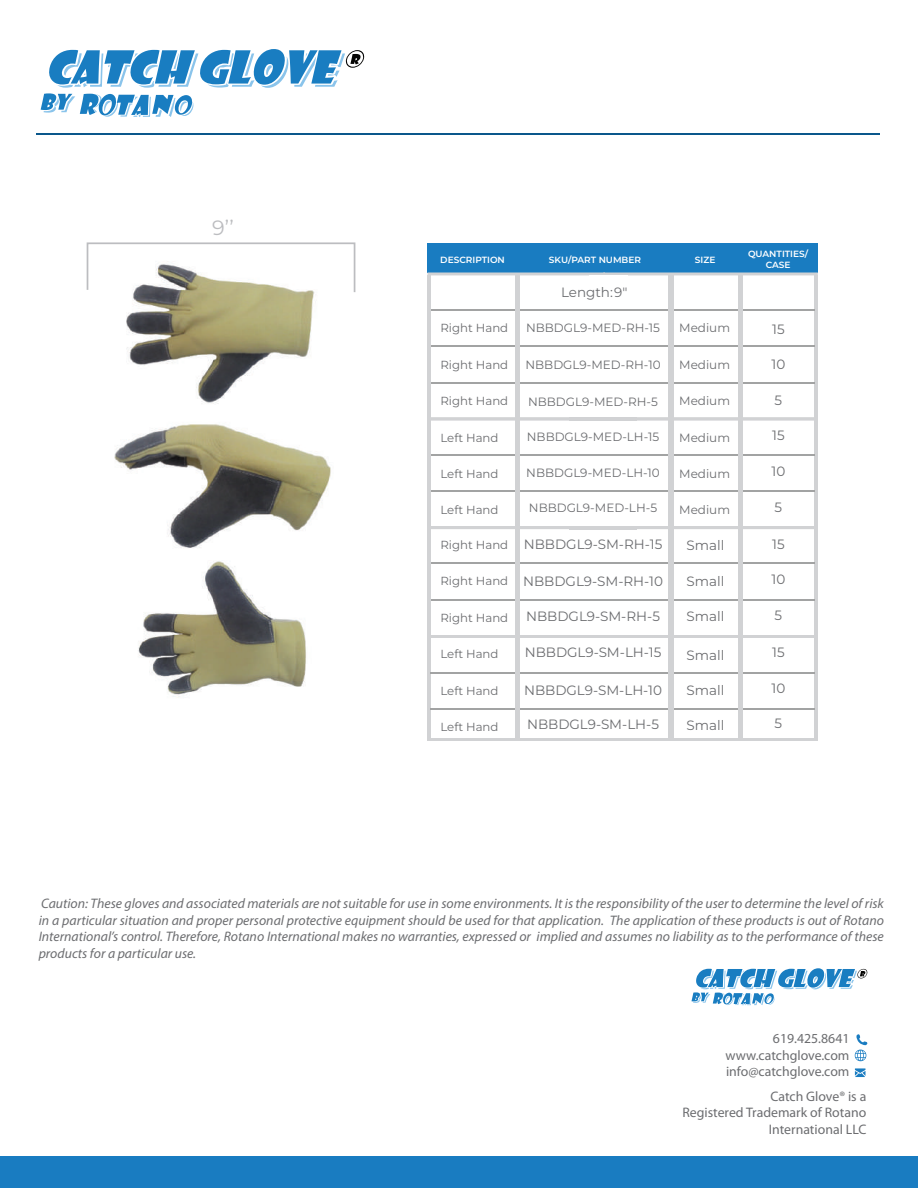
<style>
.page{position:relative;width:918px;height:1188px;background:#fff}
.page>*{position:absolute;margin:0;border:0;box-sizing:border-box;transform-origin:0 0}
.t1{font:20.7px "Montserrat";color:#bcbdc0}
.t2{font:italic 13.8px/16.5px "Myriad Pro";color:#6c6d70;text-align:justify}
.t3{font:13.8px/16.5px "Myriad Pro";color:#6c6d70;text-align:right}
.t4{font:13.5px "Montserrat";color:#6c6d70}
.t5{font:12px "Montserrat";color:#6c6d70}
.t6{font:11.7px "Montserrat";color:#6c6d70}
.t7{font:600 9px/10.8px "Montserrat";color:#fff;text-align:center}
</style>
<div class="page">
<hr style="left:37px;top:133px;width:843px;height:2px;background:#0a578b">
<svg style="left:41px;top:49px;width:323px;height:68px"></svg>
<div style="left:0;top:1157px;width:918px;height:31px;background:#197cc1"></div>
<svg style="left:855px;top:1034px;width:12px;height:27px"></svg>
<svg style="left:855px;top:1068px;width:10px;height:9px"></svg>
<svg style="left:691px;top:968px;width:177px;height:37px"></svg>
<div style="left:427px;top:243px;width:391px;height:30px;background:#197cc1"></div>
<hr style="left:427px;top:738px;width:391px;height:3px;background:#d1d2d4">
<svg style="left:427px;top:273px;width:391px;height:324px"></svg>
<hr style="left:430px;top:308px;width:172px;height:2px;background:#fff">
<hr style="left:430px;top:311px;width:172px;height:2px;background:#fff">
<hr style="left:565px;top:308px;width:250px;height:2px;background:#fff">
<hr style="left:565px;top:311px;width:250px;height:2px;background:#fff">
<hr style="left:605px;top:344px;width:210px;height:2px;background:#fff">
<hr style="left:605px;top:347px;width:210px;height:2px;background:#fff">
<hr style="left:605px;top:380px;width:210px;height:2px;background:#fff">
<hr style="left:605px;top:383px;width:210px;height:2px;background:#fff">
<hr style="left:605px;top:453px;width:210px;height:1px;background:#fff">
<hr style="left:605px;top:455px;width:210px;height:2px;background:#fff">
<hr style="left:605px;top:489px;width:210px;height:1px;background:#fff">
<hr style="left:605px;top:492px;width:210px;height:1px;background:#fff">
<hr style="left:605px;top:561px;width:210px;height:2px;background:#fff">
<hr style="left:605px;top:564px;width:210px;height:2px;background:#fff">
<hr style="left:430px;top:344px;width:172px;height:2px;background:#fff">
<hr style="left:430px;top:347px;width:172px;height:2px;background:#fff">
<hr style="left:430px;top:380px;width:172px;height:2px;background:#fff">
<hr style="left:430px;top:383px;width:172px;height:2px;background:#fff">
<hr style="left:430px;top:453px;width:172px;height:1px;background:#fff">
<hr style="left:430px;top:455px;width:172px;height:2px;background:#fff">
<hr style="left:430px;top:489px;width:172px;height:1px;background:#fff">
<hr style="left:430px;top:492px;width:172px;height:1px;background:#fff">
<hr style="left:430px;top:561px;width:172px;height:2px;background:#fff">
<hr style="left:430px;top:564px;width:172px;height:2px;background:#fff">
<hr style="left:427px;top:275px;width:4px;height:463px;background:#d1d2d4">
<hr style="left:815px;top:275px;width:3px;height:463px;background:#d1d2d4">
<div style="left:589px;top:275px;width:38px;height:463px;background:#fff"></div>
<hr style="left:431px;top:563px;width:384px;height:1px;background:#a2a3a3">
<hr style="left:431px;top:599px;width:384px;height:1px;background:#a2a3a3">
<hr style="left:430px;top:672px;width:385px;height:1px;background:#a2a3a3">
<hr style="left:430px;top:708px;width:385px;height:1px;background:#a2a3a3">
<hr style="left:427px;top:636px;width:391px;height:2px;background:#d1d2d4">
<hr style="left:431px;top:310px;width:384px;height:1px;background:#a2a3a3">
<hr style="left:431px;top:346px;width:384px;height:1px;background:#a2a3a3">
<hr style="left:431px;top:382px;width:384px;height:1px;background:#a2a3a3">
<hr style="left:431px;top:454px;width:384px;height:1px;background:#a2a3a3">
<hr style="left:431px;top:490px;width:384px;height:2px;background:#a2a3a3">
<hr style="left:570px;top:417px;width:67px;height:3px;background:#d1d2d4">
<hr style="left:570px;top:526px;width:67px;height:3px;background:#d1d2d4">
<hr style="left:515px;top:275px;width:4px;height:466px;background:#d1d2d4">
<hr style="left:669px;top:275px;width:4px;height:466px;background:#d1d2d4">
<hr style="left:738px;top:275px;width:4px;height:466px;background:#d1d2d4">
<svg style="left:86px;top:242px;width:270px;height:51px"></svg>
<img style="left:104px;top:249px;width:230px;height:449px">
<h1 class="t1" style="left:212px;top:213px;width:23px">9’’</h1>
<p class="t7" style="left:549px;top:254px;width:94px">SKU/PART NUMBER</p>
<p class="t7" style="left:748px;top:248px;width:62px">QUANTITIES/<br>CASE</p>
<p class="t7" style="left:440px;top:254px;width:66px">DESCRIPTION</p>
<p class="t7" style="left:695px;top:254px;width:22px">SIZE</p>
<p class="t6" style="left:440px;top:320px;width:69px">Right Hand</p>
<p class="t6" style="left:440px;top:357px;width:69px">Right Hand</p>
<p class="t6" style="left:440px;top:393px;width:69px">Right Hand</p>
<p class="t6" style="left:440px;top:430px;width:60px">Left Hand</p>
<p class="t6" style="left:440px;top:466px;width:60px">Left Hand</p>
<p class="t6" style="left:440px;top:503px;width:60px">Left Hand</p>
<p class="t6" style="left:440px;top:537px;width:69px">Right Hand</p>
<p class="t6" style="left:440px;top:573px;width:69px">Right Hand</p>
<p class="t6" style="left:440px;top:610px;width:69px">Right Hand</p>
<p class="t6" style="left:440px;top:646px;width:60px">Left Hand</p>
<p class="t6" style="left:440px;top:683px;width:60px">Left Hand</p>
<p class="t6" style="left:440px;top:719px;width:60px">Left Hand</p>
<p class="t4" style="left:561px;top:283px;width:68px">Length: 9"</p>
<p class="t5" style="left:526px;top:320px;width:135px">NBBDGL9-MED-RH-15</p>
<p class="t5" style="left:525px;top:357px;width:137px">NBBDGL9-MED-RH-10</p>
<p class="t5" style="left:528px;top:394px;width:131px">NBBDGL9-MED-RH-5</p>
<p class="t5" style="left:527px;top:429px;width:134px">NBBDGL9-MED-LH-15</p>
<p class="t5" style="left:526px;top:465px;width:135px">NBBDGL9-MED-LH-10</p>
<p class="t5" style="left:529px;top:500px;width:130px">NBBDGL9-MED-LH-5</p>
<p class="t4" style="left:524px;top:535px;width:140px">NBBDGL9-SM-RH-15</p>
<p class="t4" style="left:523px;top:572px;width:141px">NBBDGL9-SM-RH-10</p>
<p class="t4" style="left:526px;top:607px;width:135px">NBBDGL9-SM-RH-5</p>
<p class="t4" style="left:525px;top:643px;width:138px">NBBDGL9-SM-LH-15</p>
<p class="t4" style="left:524px;top:681px;width:139px">NBBDGL9-SM-LH-10</p>
<p class="t4" style="left:527px;top:716px;width:134px">NBBDGL9-SM-LH-5</p>
<p class="t5" style="left:679px;top:320px;width:52px">Medium</p>
<p class="t5" style="left:679px;top:356px;width:52px">Medium</p>
<p class="t5" style="left:679px;top:393px;width:52px">Medium</p>
<p class="t5" style="left:679px;top:429px;width:52px">Medium</p>
<p class="t5" style="left:679px;top:466px;width:52px">Medium</p>
<p class="t5" style="left:679px;top:502px;width:52px">Medium</p>
<p class="t4" style="left:687px;top:536px;width:39px">Small</p>
<p class="t4" style="left:687px;top:572px;width:39px">Small</p>
<p class="t4" style="left:687px;top:607px;width:39px">Small</p>
<p class="t4" style="left:687px;top:646px;width:39px">Small</p>
<p class="t4" style="left:687px;top:681px;width:39px">Small</p>
<p class="t4" style="left:687px;top:716px;width:39px">Small</p>
<p class="t4" style="left:772px;top:320px;width:14px">15</p>
<p class="t4" style="left:772px;top:356px;width:15px">10</p>
<p class="t4" style="left:774px;top:391px;width:9px">5</p>
<p class="t4" style="left:772px;top:427px;width:14px">15</p>
<p class="t4" style="left:772px;top:462px;width:15px">10</p>
<p class="t4" style="left:774px;top:498px;width:9px">5</p>
<p class="t4" style="left:772px;top:535px;width:14px">15</p>
<p class="t4" style="left:772px;top:571px;width:15px">10</p>
<p class="t4" style="left:774px;top:606px;width:9px">5</p>
<p class="t4" style="left:772px;top:643px;width:14px">15</p>
<p class="t4" style="left:772px;top:679px;width:15px">10</p>
<p class="t4" style="left:774px;top:714px;width:9px">5</p>
<p class="t2" style="left:39px;top:895px;width:847px">Caution: These gloves and associated materials are not suitable for use in some environments. It is the responsibility of the user to determine the level of risk in a particular situation and proper personal protective equipment should be used for that application. The application of these products is out of Rotano International’s control. Therefore, Rotano International makes no warranties, expressed or implied and assumes no liability as to the performance of these products for a particular use.</p>
<p class="t3" style="left:725px;top:1030px;width:126px;text-align:justify;text-indent:48px">619.425.8641 www.catchglove.com info@catchglove.com</p>
<p class="t3" style="left:682px;top:1088px;width:185px">Catch Glove® is a<br>Registered Trademark of Rotano<br>International LLC</p>
</div>
